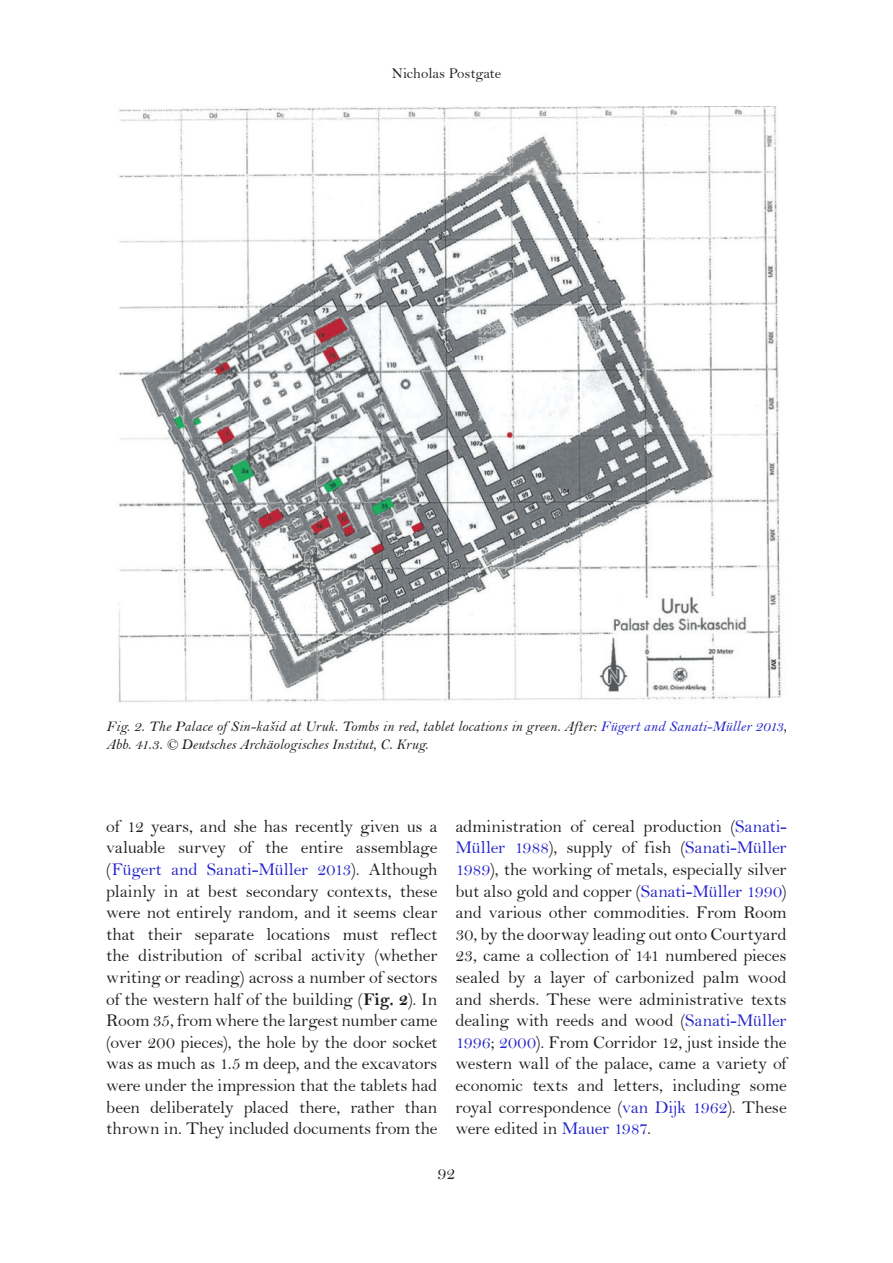
<style>
.page{position:relative;width:893px;height:1263px;background:#fff}
.page>*{position:absolute;margin:0;border:0;box-sizing:border-box;transform-origin:0 0}
.Paper_Text{font:18px/21.6px "Bell";letter-spacing:-.01em;color:#231f20;text-align:justify}
.Captions{font:15px/18px "Bell MT Italic";color:#231f20}
.t1{font:15px "Bell";color:#231f20}
.s1{color:#2323cb}
.s2{font-family:"Bell MT Bold"}
</style>
<div class="page">
<img style="left:118px;top:106px;width:664px;height:597px">
<p class="t1" style="left:392px;top:64px;width:111px">Nicholas Postgate</p>
<p class="Captions" style="left:106px;top:717px;width:682px">Fig. 2. The Palace of Sin-kašid at Uruk. Tombs in red, tablet locations in green. After: <span class="s1">Fügert and Sanati-Müller 2013</span>,<br>Abb. 41.3. © Deutsches Archäologisches Institut, C. Krug.</p>
<p class="Paper_Text" style="left:106px;top:815px;width:333px">of 12 years, and she has recently given us a valuable survey of the entire assemblage (<span class="s1">Fügert and Sanati-Müller 2013</span>). Although plainly in at best secondary contexts, these were not entirely random, and it seems clear that their separate locations must reflect the distribution of scribal activity (whether writing or reading) across a number of sectors of the western half of the building (<span class="s2">Fig. 2</span>). In Room 35, from where the largest number came (over 200 pieces), the hole by the door socket was as much as 1.5 m deep, and the excavators were under the impression that the tablets had been deliberately placed there, rather than thrown in. They included documents from the</p>
<p class="Paper_Text" style="left:455px;top:815px;width:333px">administration of cereal production (<span class="s1">Sanati-Müller 1988</span>), supply of fish (<span class="s1">Sanati-Müller 1989</span>), the working of metals, especially silver but also gold and copper (<span class="s1">Sanati-Müller 1990</span>) and various other commodities. From Room 30, by the doorway leading out onto Courtyard 23, came a collection of 141 numbered pieces sealed by a layer of carbonized palm wood and sherds. These were administrative texts dealing with reeds and wood (<span class="s1">Sanati-Müller 1996</span>; <span class="s1">2000</span>). From Corridor 12, just inside the western wall of the palace, came a variety of economic texts and letters, including some royal correspondence (<span class="s1">van Dijk 1962</span>). These were edited in <span class="s1">Mauer 1987</span>.</p>
<p class="Paper_Text" style="left:437px;top:1162px;width:19px">92</p>
</div>
